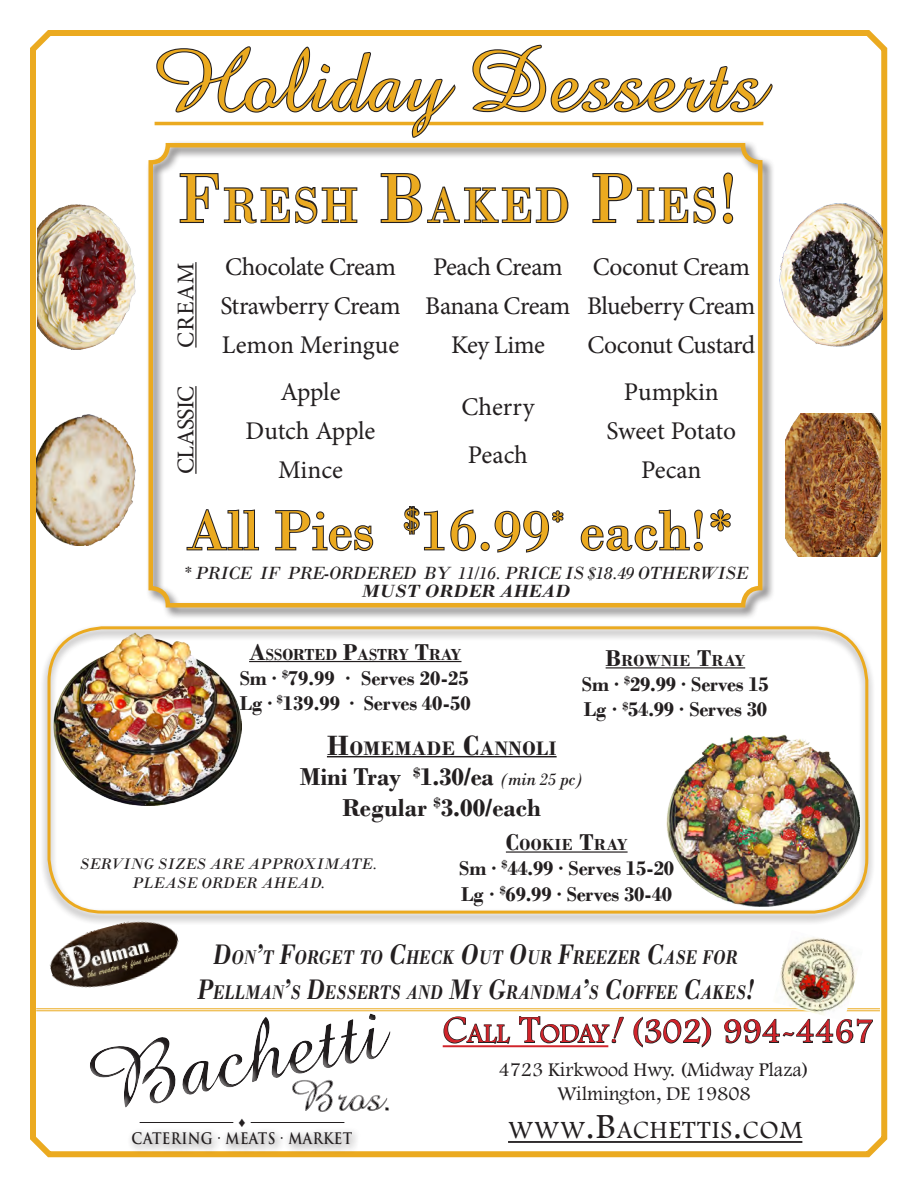
<style>
.page{position:relative;width:918px;height:1188px;background:#fff}
.page>*{position:absolute;margin:0;border:0;box-sizing:border-box;transform-origin:0 0}
.t1{font:90px "Amazone BT";color:#ebaa20}
.t2{font:58.5px "Bodoni";color:#ebaa20}
.t3{font:51px "Bodoni";letter-spacing:.045em;color:#ebaa20;scale:.91 1}
.t4{font:35.25px "Footlight MT Light";color:#d1232a}
.t5{font:700 25.65px/30.8px "Bodoni";color:#231f20;text-align:center}
.t6{font:25.65px "Footlight MT Light";letter-spacing:.045em;color:#231f20}
.t7{font:25.5px/39px "Minion Pro";letter-spacing:-.015em;color:#231f20}
.t8{font:24px "Minion Pro";letter-spacing:.025em;color:#231f20}
.t9{font:700 21px/25.2px "Bodoni";letter-spacing:-.01em;color:#231f20}
.t10{font:italic 700 20.85px/35.5px "Bodoni";color:#231f20;text-align:center;scale:.77 1}
.t11{font:700 20.55px "Bodoni";letter-spacing:.03em;color:#231f20}
.t12{font:20.1px/24.2px "Footlight MT Light";color:#231f20;text-align:center}
.t13{font:italic 18.6px "Bodoni";letter-spacing:-.04em;color:#231f20}
.t14{font:italic 700 18.6px "Bodoni";color:#231f20}
.t15{font:700 16.8px "Bodoni";color:#231f20}
.t16{font:700 16.8px "Bodoni";letter-spacing:.03em;color:#231f20}
.t17{font:italic 16.05px/19.2px "Bodoni";color:#231f20;text-align:center}
.t18{font:700 15.6px "Trajan Pro";letter-spacing:.025em;color:#231f20;scale:.87 1}
.t19{font:13.95px "Arial";color:#231f20}
.s1{font-size:72.9px}
.s2{font-size:24px}
.s3{font-size:29.25px}
.s4{font-weight:400;font-style:italic;font-size:18px}
.s5{font-size:29.7px}
.s6{font-size:39.45px}
.s7{font-size:27.6px}
.s8{font-family:"Amazone BT";font-size:39.45px}
.s9{font-size:36.6px}
</style>
<div class="page">
<hr style="left:155px;top:122px;width:608px;height:3px;background:#ebaa20">
<svg style="left:155px;top:46px;width:302px;height:92px"></svg>
<svg style="left:472px;top:44px;width:301px;height:69px"></svg>
<hr style="left:36px;top:1008px;width:844px;height:1px;background:#ebaa20">
<hr style="left:36px;top:1010px;width:844px;height:1px;background:#ebaa20">
<div style="left:40px;top:623px;width:836px;height:303px;background:#231f20;opacity:.55"></div>
<div style="left:48px;top:626px;width:820px;height:288px;border:3px solid #ebaa20;border-radius:54px"></div>
<img style="left:44px;top:910px;width:141px;height:77px">
<img style="left:773px;top:937px;width:90px;height:78px">
<div style="left:30px;top:30px;width:857px;height:1127px;border:6px solid #ebaa20;border-radius:16px"></div>
<div style="left:145px;top:140px;width:630px;height:480px;background:#231f20;opacity:.75"></div>
<div style="left:148px;top:143px;width:614px;height:465px;border:4px solid #ebaa20;border-radius:17px"></div>
<svg style="left:186px;top:508px;width:74px;height:43px"></svg>
<svg style="left:274px;top:509px;width:100px;height:43px"></svg>
<svg style="left:402px;top:505px;width:163px;height:49px"></svg>
<svg style="left:580px;top:508px;width:152px;height:44px"></svg>
<svg style="left:179px;top:172px;width:179px;height:53px"></svg>
<svg style="left:380px;top:172px;width:190px;height:52px"></svg>
<svg style="left:591px;top:171px;width:144px;height:54px"></svg>
<hr style="left:195px;top:262px;width:2px;height:86px;background:#231f20">
<hr style="left:195px;top:386px;width:2px;height:88px;background:#231f20">
<img style="left:779px;top:204px;width:104px;height:142px">
<img style="left:37px;top:204px;width:99px;height:146px">
<img style="left:37px;top:414px;width:99px;height:131px">
<img style="left:785px;top:413px;width:96px;height:144px">
<hr style="left:508px;top:1141px;width:294px;height:2px;background:#231f20">
<svg style="left:76px;top:981px;width:330px;height:142px"></svg>
<div style="left:281px;top:1069px;width:115px;height:49px;background:#fff"></div>
<div style="left:284px;top:1074px;width:116px;height:49px;background:#231f20;opacity:.75"></div>
<div style="left:127px;top:1127px;width:235px;height:28px;background:#231f20;opacity:.75"></div>
<div style="left:123px;top:1123px;width:238px;height:31px;background:#fff;opacity:.75"></div>
<hr style="left:140px;top:1122px;width:93px;height:1px;background:#231f20">
<hr style="left:251px;top:1122px;width:93px;height:1px;background:#231f20">
<hr style="left:443px;top:1045px;width:165px;height:2px;background:#d1232a">
<svg style="left:443px;top:1016px;width:68px;height:28px"></svg>
<svg style="left:519px;top:1016px;width:105px;height:28px"></svg>
<svg style="left:633px;top:1016px;width:79px;height:32px"></svg>
<svg style="left:724px;top:1018px;width:149px;height:26px"></svg>
<hr style="left:606px;top:667px;width:139px;height:1px;background:#231f20">
<hr style="left:327px;top:756px;width:230px;height:1px;background:#231f20">
<h1 class="t1" style="left:155px;top:30px;width:610px">Holiday Desserts</h1>
<h3 class="t3" style="left:177px;top:175px;width:617px"><span class="s1">F</span>RESH <span class="s1">B</span>AKED <span class="s1">P</span>IES<span class="s1">!</span></h3>
<p class="t8" style="left:170px;top:348px;width:87px;rotate:-90deg">Cream</p>
<p class="t7" style="left:220px;top:248px;width:182px">Chocolate Cream<br>Strawberry Cream<br>Lemon Meringue</p>
<p class="t7" style="left:425px;top:248px;width:147px;text-align:center">Peach Cream<br>Banana Cream<br>Key Lime</p>
<p class="t7" style="left:587px;top:248px;width:170px">Coconut Cream<br>Blueberry Cream<br>Coconut Custard</p>
<p class="t8" style="left:170px;top:474px;width:83px;rotate:-90deg">Class ic</p>
<p class="t7" style="left:246px;top:373px;width:131px;text-align:center">Apple<br>Dutch Apple<br>Mince</p>
<p class="t7" style="left:606px;top:373px;width:131px;text-align:center">Pumpkin<br>Sweet Potato<br>Pecan</p>
<p class="t7" style="left:461px;top:383px;width:74px;line-height:48px">Cherry<br>Peach</p>
<h2 class="t2" style="left:186px;top:496px;width:551px">All Pies <sup>$</sup>16.99<sup>*</sup> each!*</h2>
<p class="t13" style="left:183px;top:562px;width:567px">* PRICE IF PRE-ORDERED BY 11/16. PRICE IS $18.49 OTHERWISE</p>
<p class="t14" style="left:362px;top:580px;width:210px">MUST ORDER AHEAD</p>
<p class="t15" style="left:249px;top:644px;width:214px"><span class="s2">A</span>SSORTED <span class="s2">P</span>ASTRY <span class="s2">T</span>RAY</p>
<p class="t9" style="left:240px;top:665px;width:233px">Sm · <sup>$</sup>79.99 · Serves 20-25<br>Lg · <sup>$</sup>139.99 · Serves 40-50</p>
<p class="t16" style="left:606px;top:651px;width:141px"><span class="s2">B</span>ROWNIE <span class="s2">T</span>RAY</p>
<p class="t9" style="left:582px;top:672px;width:188px">Sm · <sup>$</sup>29.99 · Serves 15<br>Lg · <sup>$</sup>54.99 · Serves 30</p>
<p class="t11" style="left:327px;top:736px;width:231px"><span class="s3">H</span>OMEMADE <span class="s3">C</span>ANNOLI</p>
<p class="t5" style="left:300px;top:761px;width:285px">Mini Tray <sup>$</sup>1.30/ea <span class="s4">(MIN 25 PC)<br></span>Regular <sup>$</sup>3.00/each</p>
<p class="t15" style="left:506px;top:835px;width:123px"><span class="s2">C</span>OOKIE <span class="s2">T</span>RAY</p>
<p class="t9" style="left:459px;top:856px;width:216px">Sm · <sup>$</sup>44.99 · Serves 15-20<br>Lg · <sup>$</sup>69.99 · Serves 30-40</p>
<p class="t10" style="left:197px;top:939px;width:724px"><span class="s5">D</span>ON<span class="s5">’</span>T <span class="s5">F</span>ORGET TO <span class="s5">C</span>HECK <span class="s5">O</span> UT <span class="s5">O</span> UR <span class="s5">F</span>REEZER <span class="s5">C</span>ASE FOR<br><span class="s5">P</span>ELLMAN<span class="s5">’</span>S <span class="s5">D</span>ESSERTS AND <span class="s5">M</span>Y <span class="s5">G</span>RANDMA<span class="s5">’</span>S <span class="s5">C</span>OFFEE <span class="s5">C</span>AKES<span class="s5">!</span></p>
<p class="t17" style="left:80px;top:854px;width:299px">SERVING SIZES ARE APPROXIMATE.<br>PLEASE ORDER AHEAD.</p>
<h3 class="t4" style="left:443px;top:1010px;width:432px"><span class="s6">C</span><span class="s7">ALL</span> <span class="s6">T</span><span class="s7">ODAY</span><span class="s8">!</span> (302) 994-4467</h3>
<p class="t19" style="left:238px;top:1112px;width:9px">♦</p>
<p class="t18" style="left:132px;top:1129px;width:255px">CATERING · MEATS · MARKET</p>
<p class="t12" style="left:499px;top:1057px;width:312px">4723 Kirkwood Hwy. (Midway Plaza)<br>Wilmington, DE 19808</p>
<p class="t6" style="left:508px;top:1115px;width:296px">WWW<span class="s9">.B</span>ACHETTIS<span class="s9">.</span>COM</p>
</div>
